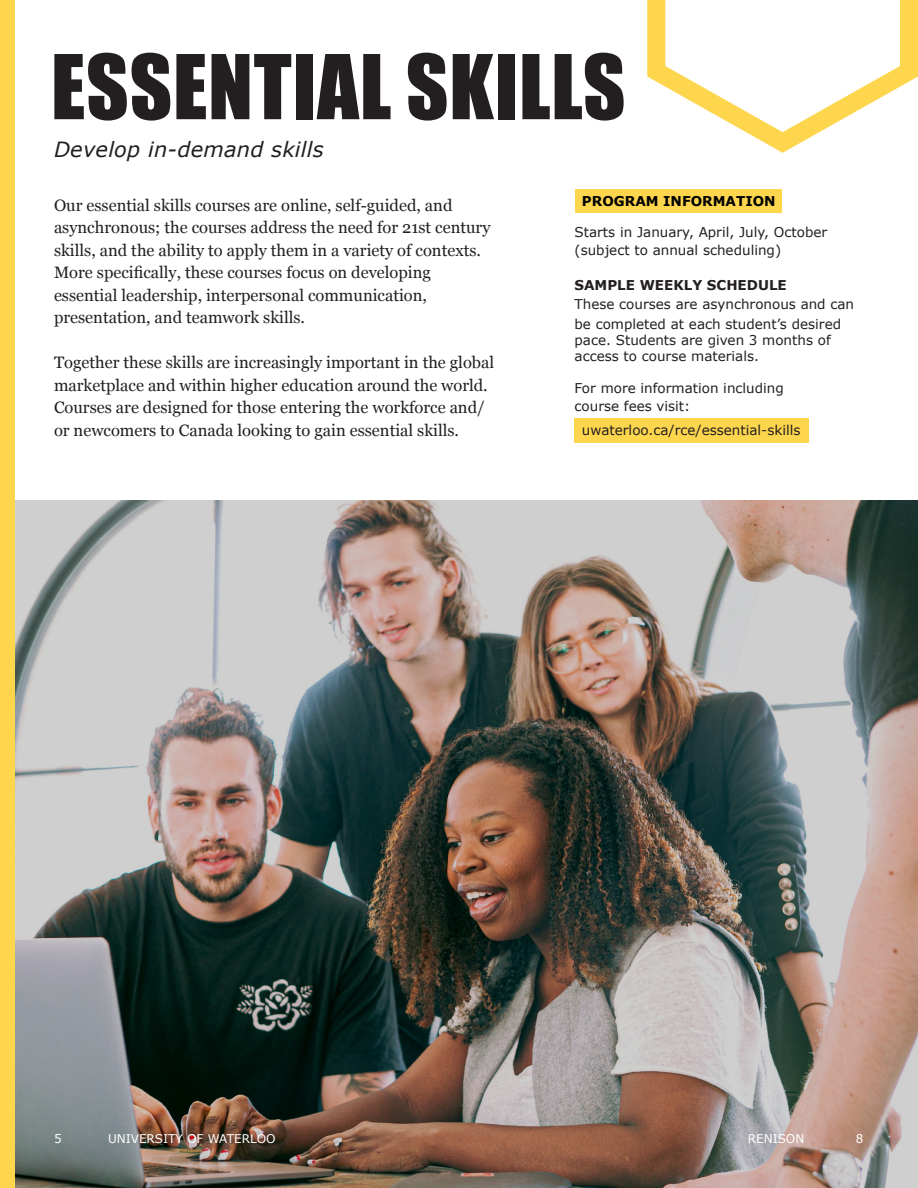
<style>
.page{position:relative;width:918px;height:1188px;background:#fff}
.page>*{position:absolute;margin:0;border:0;box-sizing:border-box;transform-origin:0 0}
.t1{font:82.5px "Impact";letter-spacing:.01em;color:#231f20}
.t2{font:italic 21px "Verdana";letter-spacing:.01em;color:#231f20}
.t3{font:16.5px/22.5px "Georgia";color:#231f20}
.t4{font:13.5px/19.5px "Verdana";color:#231f20}
.t5{font:700 13.5px "Verdana";color:#231f20}
.t6{font:700 13.5px "Verdana";color:#000}
.t7{font:12px "Verdana";color:#fff}
</style>
<div class="page">
<svg style="left:647px;top:0;width:271px;height:153px"></svg>
<img style="left:14px;top:500px;width:904px;height:688px">
<div style="left:575px;top:189px;width:207px;height:24px;background:#fed64d"></div>
<div style="left:575px;top:418px;width:234px;height:24px;background:#fed64d"></div>
<div style="left:0;top:0;width:14px;height:1188px;background:#fed64d"></div>
<p class="t1" style="left:51px;top:23px;width:576px">ESSENTIAL SKILLS</p>
<p class="t2" style="left:54px;top:136px;width:271px">Develop in-demand skills</p>
<p class="t3" style="left:54px;top:193px;width:438px">Our essential skills courses are online, self-guided, and asynchronous; the courses address the need for 21st century skills, and the ability to apply them in a variety of contexts.<br>More specifically, these courses focus on developing essential leadership, interpersonal communication, presentation, and teamwork skills.</p>
<p class="t3" style="left:54px;top:351px;width:442px">Together these skills are increasingly important in the global marketplace and within higher education around the world.<br>Courses are designed for those entering the workforce and/ or newcomers to Canada looking to gain essential skills.</p>
<p class="t6" style="left:582px;top:193px;width:195px">PROGRAM INFORMATION</p>
<p class="t4" style="left:575px;top:223px;width:254px">Starts in January, April, July, October</p>
<p class="t4" style="left:575px;top:241px;width:208px">(subject to annual scheduling)</p>
<p class="t5" style="left:575px;top:276px;width:214px">SAMPLE WEEKLY SCHEDULE</p>
<p class="t4" style="left:575px;top:295px;width:281px">These courses are asynchronous and can be completed at each student’s desired</p>
<p class="t4" style="left:575px;top:332px;width:258px;line-height:16.2px">pace. Students are given 3 months of access to course materials.</p>
<p class="t4" style="left:575px;top:379px;width:211px">For more information including</p>
<p class="t4" style="left:575px;top:397px;width:117px">course fees visit:</p>
<p class="t4" style="left:582px;top:420px;width:220px">uwaterloo.ca/rce/essential-skills</p>
<p class="t7" style="left:54px;top:1131px;width:9px">5</p>
<p class="t7" style="left:108px;top:1131px;width:169px">UNIVERSITY OF WATERLOO</p>
<p class="t7" style="left:748px;top:1131px;width:58px">RENISON</p>
<p class="t7" style="left:856px;top:1131px;width:9px">8</p>
</div>
